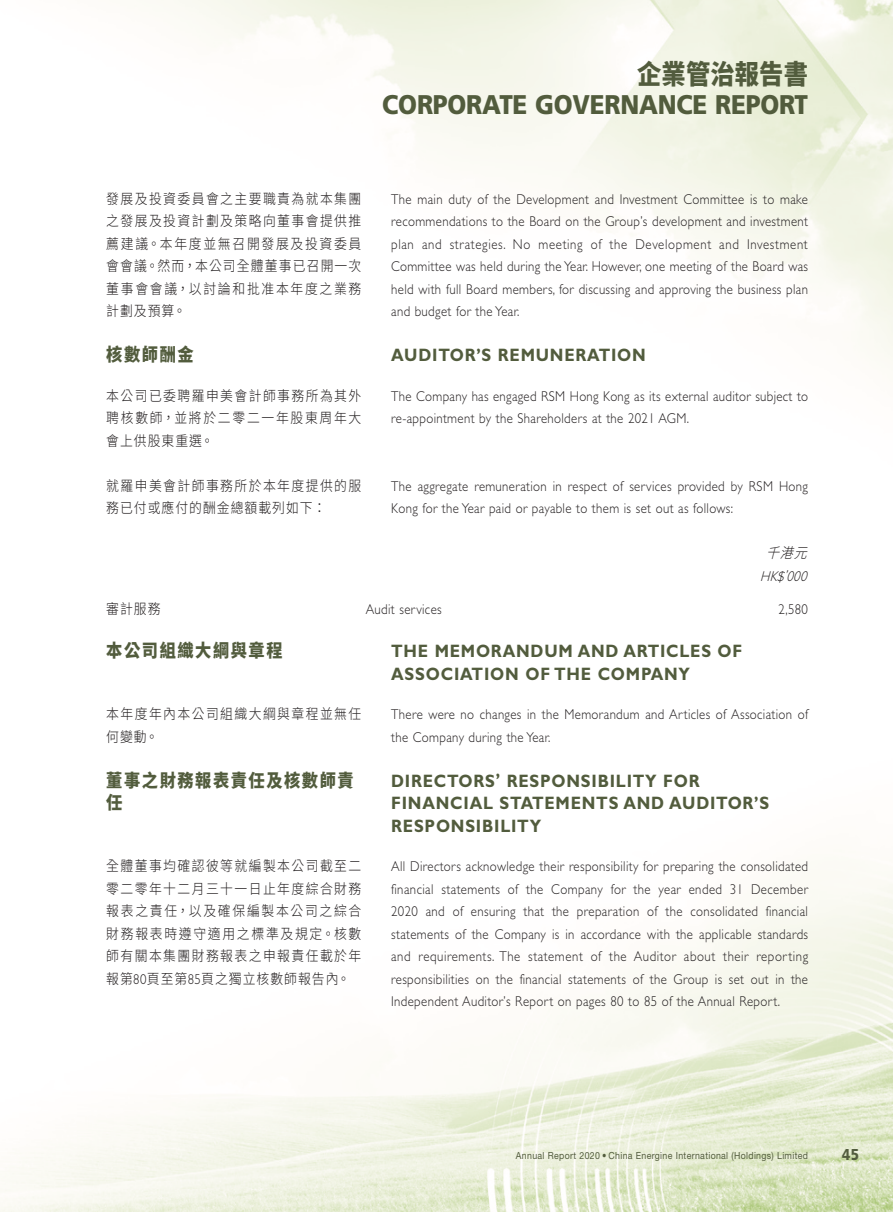
<style>
.page{position:relative;width:893px;height:1212px;background:#fff}
.page>*{position:absolute;margin:0;border:0;box-sizing:border-box;transform-origin:0 0}
.t1{font:900 27px "Frutiger LT Std";letter-spacing:-.01em;color:#525c3d;scale:.9 1}
.t2{font:800 27px "Source Han Sans TC";letter-spacing:.005em;color:#525c3d;scale:.9 1}
.Heading_1{font:700 18px/22.5px "Gill Sans Std";letter-spacing:.05em;color:#525c3d;scale:.9 1}
.C_Heading_1{font:800 18px/22.5px "Source Han Sans TC";letter-spacing:.1em;color:#525c3d;scale:.9 1}
.t3{font:900 15.75px "Frutiger LT Std";color:#525c3d;scale:.85 1}
.Body_Text{font:300 14.25px/22.5px "Gill Sans Std";letter-spacing:.03em;color:#231f20;scale:.9 1}
.Body_Text-2{font:300 14.25px/22.5px "Source Han Sans TC";letter-spacing:.11em;color:#231f20;text-align:justify;scale:.9 1}
.Body_Text-3{font:italic 300 14.25px "Gill Sans Std";color:#231f20;scale:.9 1}
.Body_Text-4{font:italic 300 14.25px "Source Han Sans TC";color:#231f20;scale:.9 1}
.t4{font:9.75px "Helvetica Neue LT Std";letter-spacing:.035em;color:#525c3d;scale:.9 1}
.s1{font-family:"Gill Sans Std"}
</style>
<div class="page">
<img style="left:0;top:0;width:893px;height:1212px">
<h1 class="t2" style="left:637px;top:59px;width:191px">企業管治報告書</h1>
<h1 class="t1" style="left:382px;top:88px;width:475px">CORPORATE GOVERNANCE REPORT</h1>
<p class="Body_Text-2" style="left:106px;top:188px;width:285px">發展及投資委員會之主要職責為就本集團之發展及投資計劃及策略向董事會提供推薦建議。本年度並無召開發展及投資委員會會議。然而，本公司全體董事已召開一次董事會會議，以討論和批准本年度之業務計劃及預算。</p>
<p class="C_Heading_1" style="left:106px;top:344px;width:99px">核數師酬金</p>
<p class="Body_Text-2" style="left:106px;top:385px;width:285px">本公司已委聘羅申美會計師事務所為其外聘核數師，並將於二零二一年股東周年大會上供股東重選。</p>
<p class="Body_Text-2" style="left:106px;top:475px;width:285px">就羅申美會計師事務所於本年度提供的服務已付或應付的酬金總額載列如下：</p>
<p class="Body_Text" style="left:391px;top:188px;width:465px;text-align:justify">The main duty of the Development and Investment Committee is to make recommendations to the Board on the Group’s development and investment plan and strategies. No meeting of the Development and Investment Committee was held during the Year. However, one meeting of the Board was held with full Board members, for discussing and approving the business plan and budget for the Year.</p>
<p class="Heading_1" style="left:391px;top:344px;width:284px">AUDITOR’S REMUNERATION</p>
<p class="Body_Text" style="left:391px;top:385px;width:465px">The Company has engaged RSM Hong Kong as its external auditor subject to re-appointment by the Shareholders at the 2021 AGM.</p>
<p class="Body_Text" style="left:391px;top:475px;width:465px">The aggregate remuneration in respect of services provided by RSM Hong<br>Kong for the Year paid or payable to them is set out as follows:</p>
<p class="Body_Text-4" style="left:766px;top:545px;width:59px">千港元</p>
<p class="Body_Text-3" style="left:760px;top:568px;width:58px">HK$’000</p>
<p class="Body_Text-2" style="left:106px;top:598px;width:62px">審計服務</p>
<p class="Body_Text" style="left:366px;top:598px;width:86px">Audit services</p>
<p class="Body_Text" style="left:779px;top:598px;width:34px">2,580</p>
<p class="Heading_1" style="left:391px;top:640px;width:392px">THE MEMORANDUM AND ARTICLES OF<br>ASSOCIATION OF THE COMPANY</p>
<p class="Body_Text" style="left:391px;top:703px;width:465px">There were no changes in the Memorandum and Articles of Association of the Company during the Year.</p>
<p class="Heading_1" style="left:391px;top:769px;width:421px">DIRECTORS’ RESPONSIBILITY FOR<br>FINANCIAL STATEMENTS AND AUDITOR’S<br>RESPONSIBILITY</p>
<p class="Body_Text" style="left:391px;top:855px;width:465px;text-align:justify">All Directors acknowledge their responsibility for preparing the consolidated financial statements of the Company for the year ended 31 December 2020 and of ensuring that the preparation of the consolidated financial statements of the Company is in accordance with the applicable standards and requirements. The statement of the Auditor about their reporting responsibilities on the financial statements of the Group is set out in the Independent Auditor’s Report on pages 80 to 85 of the Annual Report.</p>
<p class="C_Heading_1" style="left:106px;top:640px;width:197px">本公司組織大綱與章程</p>
<p class="Body_Text-2" style="left:106px;top:703px;width:285px">本年度年內本公司組織大綱與章程並無任何變動。</p>
<p class="C_Heading_1" style="left:106px;top:769px;width:276px">董事之財務報表責任及核數師責任</p>
<p class="Body_Text-2" style="left:106px;top:855px;width:285px">全體董事均確認彼等就編製本公司截至二零二零年十二月三十一日止年度綜合財務報表之責任，以及確保編製本公司之綜合財務報表時遵守適用之標準及規定。核數師有關本集團財務報表之申報責任載於年報第<span class="s1">80</span>頁至第<span class="s1">85</span>頁之獨立核數師報告內。</p>
<p class="t4" style="left:516px;top:1149px;width:326px">Annual Report 2020 • China Energine International (Holdings) Limited</p>
<p class="t3" style="left:842px;top:1145px;width:21px">45</p>
</div>
